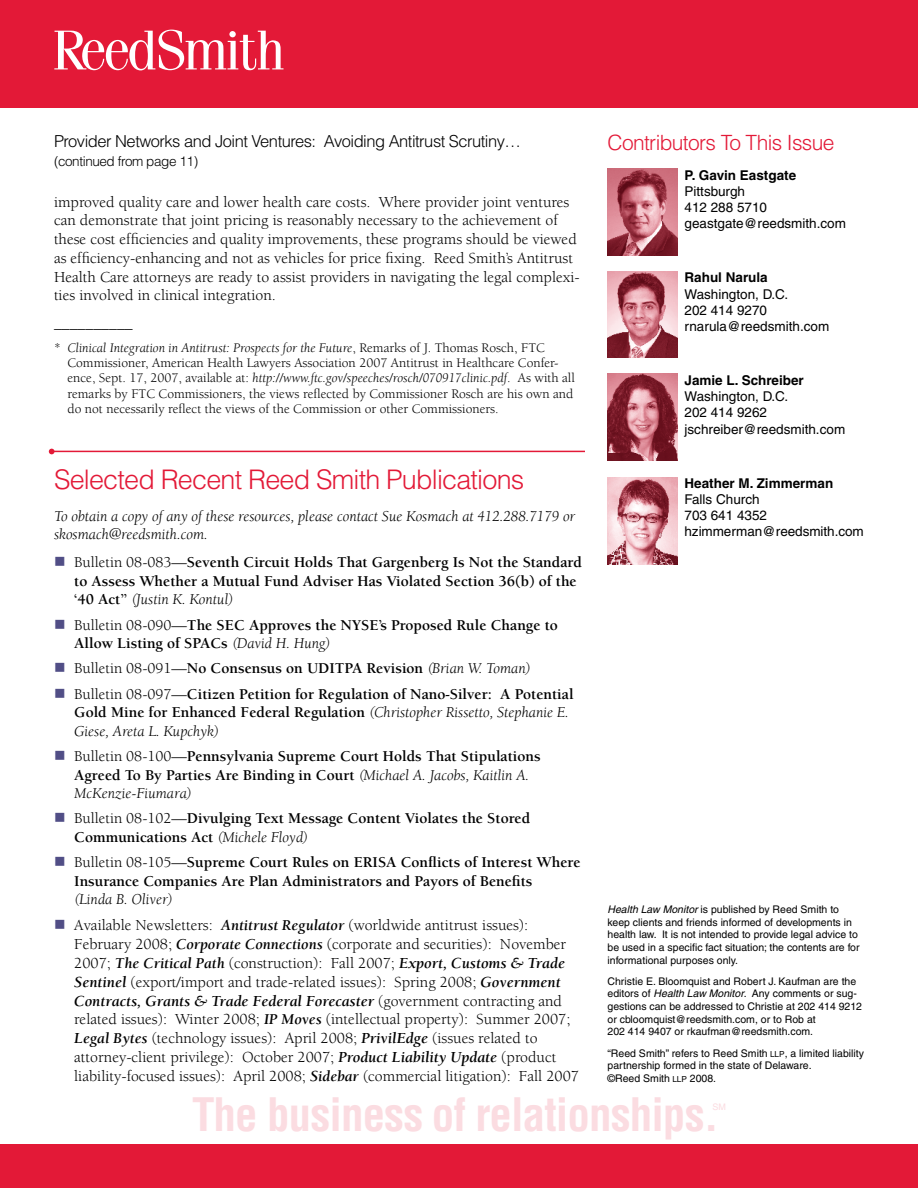
<style>
.page{position:relative;width:918px;height:1188px;background:#fff}
.page>*{position:absolute;margin:0;border:0;box-sizing:border-box;transform-origin:0 0}
.t1{font:700 condensed 45px "Helvetica LT Std";letter-spacing:-.02em;color:#fbdce1}
.t2{font:300 27px "Helvetica LT Std";letter-spacing:-.03em;color:#e31937}
.t3{font:300 21px "Helvetica LT Std";letter-spacing:-.03em;color:#e31937}
.t4{font:300 16.5px "Helvetica LT Std";letter-spacing:-.03em;color:#000}
.t5{font:15.75px/18.9px "Berkeley";color:#000}
.t6{font:700 15.45px/18.6px "Berkeley";color:#000}
.t7{font:italic 15.45px/18.6px "Berkeley";color:#000}
.t8{font:13.5px/15.3px "Berkeley";color:#000}
.t9{font:13.5px/16.2px "Helvetica";color:#000}
.t10{font:700 13.5px "Helvetica";color:#000}
.t11{font:300 13.5px "Helvetica LT Std";letter-spacing:-.03em;color:#000}
.t12{font:10.5px/12.6px "Helvetica";color:#000}
.t13{font:9px "Helvetica";color:#fbdce1}
.s1{font-style:italic}
.s2{color:#514e86}
.s3{font-weight:400}
.s4{font-weight:400;font-style:italic}
.s5{font-size:15.45px}
.s6{font-weight:700;font-style:italic;font-size:15.45px}
.s7{font-weight:700;font-style:italic}
.s8{font-size:8.25px}
</style>
<div class="page">
<div style="left:0;top:0;width:918px;height:108px;background:#e31937"></div>
<div style="left:0;top:1145px;width:918px;height:43px;background:#e31937"></div>
<svg style="left:54px;top:30px;width:229px;height:40px"></svg>
<img style="left:608px;top:169px;width:70px;height:86px">
<img style="left:608px;top:271px;width:70px;height:87px">
<img style="left:608px;top:374px;width:70px;height:86px">
<img style="left:608px;top:478px;width:70px;height:86px">
<hr style="left:52px;top:451px;width:533px;height:1px;background:#e31937">
<svg style="left:49px;top:449px;width:6px;height:5px"></svg>
<p class="t4" style="left:54px;top:131px;width:469px">Provider Networks and Joint Ventures: Avoiding Antitrust Scrutiny…</p>
<p class="t11" style="left:54px;top:153px;width:146px">(continued from page 11)</p>
<p class="t5" style="left:54px;top:193px;width:527px">improved quality care and lower health care costs. Where provider joint ventures can demonstrate that joint pricing is reasonably necessary to the achievement of these cost efficiencies and quality improvements, these programs should be viewed as efficiency-enhancing and not as vehicles for price fixing. Reed Smith’s Antitrust Health Care attorneys are ready to assist providers in navigating the legal complexi&shy;ties involved in clinical integration.</p>
<p class="t5" style="left:54px;top:314px;width:80px">__________</p>
<p class="t8" style="left:68px;top:340px;width:509px;text-indent:-14px">* <span class="s1">Clinical Integration in Antitrust: Prospects for the Future</span>, Remarks of J. Thomas Rosch, FTC Commissioner, American Health Lawyers Association 2007 Antitrust in Healthcare Confer&shy;ence, Sept. 17, 2007, available at: <span class="s1">http://www.ftc.gov/speeches/rosch/070917clinic.pdf</span>. As with all remarks by FTC Commissioners, the views reflected by Commissioner Rosch are his own and do not necessarily reflect the views of the Commission or other Commissioners.</p>
<h2 class="t2" style="left:54px;top:462px;width:472px">Selected Recent Reed Smith Publications</h2>
<p class="t7" style="left:54px;top:507px;width:523px">To obtain a copy of any of these resources, please contact Sue Kosmach at 412.288.7179 or skosmach@reedsmith.com.</p>
<p class="t6" style="left:74px;top:553px;width:509px;text-indent:-20px"><span class="s2">■</span> <span class="s3">Bulletin 08-083—</span>Seventh Circuit Holds That Gargenberg Is Not the Standard to Assess Whether a Mutual Fund Adviser Has Violated Section 36(b) of the ‘40 Act” <span class="s4">(Justin K. Kontul)</span></p>
<p class="t6" style="left:74px;top:616px;width:485px;text-indent:-20px"><span class="s2">■</span> <span class="s3">Bulletin 08-090—</span>The SEC Approves the NYSE’s Proposed Rule Change to<br>Allow Listing of SPACs <span class="s4">(David H. Hung)</span></p>
<p class="t6" style="left:54px;top:659px;width:478px"><span class="s2">■</span> <span class="s3">Bulletin 08-091—</span>No Consensus on UDITPA Revision <span class="s4">(Brian W. Toman)</span></p>
<p class="t6" style="left:74px;top:685px;width:501px;text-indent:-20px"><span class="s2">■</span> <span class="s3">Bulletin 08-097—</span>Citizen Petition for Regulation of Nano-Silver: A Potential<br>Gold Mine for Enhanced Federal Regulation <span class="s4">(Christopher Rissetto, Stephanie E.<br>Giese, Areta L. Kupchyk)</span></p>
<p class="t6" style="left:74px;top:747px;width:468px;text-indent:-20px"><span class="s2">■</span> <span class="s3">Bulletin 08-100—</span>Pennsylvania Supreme Court Holds That Stipulations<br>Agreed To By Parties Are Binding in Court <span class="s4">(Michael A. Jacobs, Kaitlin A.<br>McKenzie-Fiumara)</span></p>
<p class="t6" style="left:74px;top:810px;width:458px;text-indent:-20px"><span class="s2">■</span> <span class="s3">Bulletin 08-102—</span>Divulging Text Message Content Violates the Stored<br>Communications Act <span class="s4">(Michele Floyd)</span></p>
<p class="t6" style="left:74px;top:853px;width:508px;text-indent:-20px"><span class="s2">■</span> <span class="s3">Bulletin 08-105—</span>Supreme Court Rules on ERISA Conflicts of Interest Where<br>Insurance Companies Are Plan Administrators and Payors of Benefits</p>
<p class="t7" style="left:74px;top:891px;width:100px">(Linda B. Oliver)</p>
<p class="t5" style="left:74px;top:916px;width:506px;text-indent:-20px"><span class="s2">■</span> <span class="s5">A</span>vailable Newsletters: <span class="s6">Antitrust Regulator</span> (worldwide antitrust issues):<br>February 2008; <span class="s6">Corporate Connections</span> (corporate and securities): November 2007; <span class="s6">The Critical Path</span> (construction): Fall 2007; <span class="s7">Export, Customs &amp; Trade Sentinel</span> (export/import and trade-related issues): Spring 2008; <span class="s7">Government Contracts, Grants &amp; Trade Federal Forecaster</span> (government contracting and related issues): Winter 2008; <span class="s6">IP Moves</span> (intellectual property): Summer 2007; <span class="s7">L</span><span class="s6">egal Bytes</span> (technology issues): April 2008; <span class="s7">PrivilEdge</span> (issues related to attorney-client privilege): October 2007; <span class="s7">Product Liability Update</span> (product liability-focused issues): April 2008; <span class="s7">S</span><span class="s6">idebar</span> (commercial litigation): Fall 2007</p>
<h3 class="t3" style="left:608px;top:130px;width:229px">Contributors To This Issue</h3>
<p class="t10" style="left:685px;top:167px;width:113px">P. Gavin Eastgate</p>
<p class="t9" style="left:685px;top:183px;width:163px">Pittsburgh<br>412 288 5710 geastgate@reedsmith.com</p>
<p class="t10" style="left:685px;top:269px;width:85px">Rahul Narula</p>
<p class="t9" style="left:685px;top:286px;width:146px">Washington, D.C.<br>202 414 9270 rnarula@reedsmith.com</p>
<p class="t10" style="left:685px;top:372px;width:121px">Jamie L. Schreiber</p>
<p class="t9" style="left:685px;top:388px;width:162px">Washington, D.C.<br>202 414 9262 jschreiber@reedsmith.com</p>
<p class="t10" style="left:685px;top:475px;width:150px">Heather M. Zimmerman</p>
<p class="t9" style="left:685px;top:491px;width:181px">Falls Church<br>703 641 4352 hzimmerman@reedsmith.com</p>
<p class="t12" style="left:607px;top:903px;width:254px"><span class="s1">Health Law Monitor</span> is published by Reed Smith to keep clients and friends informed of developments in health law. It is not intended to provide legal advice to be used in a specific fact situation; the contents are for informational purposes only.</p>
<p class="t12" style="left:607px;top:975px;width:256px">Christie E. Bloomquist and Robert J. Kaufman are the editors of <span class="s1">Health Law Monitor</span>. Any comments or sug&shy;gestions can be addressed to Christie at 202 414 9212 or cbloomquist@reedsmith.com, or to Rob at<br>202 414 9407 or rkaufman@reedsmith.com.</p>
<p class="t12" style="left:607px;top:1047px;width:258px">“Reed Smith” refers to Reed Smith <span class="s8">LLP</span>, a limited liability partnership formed in the state of Delaware.<br>©Reed Smith <span class="s8">LLP</span> 2008.</p>
<h1 class="t1" style="left:192px;top:1087px;width:528px">The business of relationships.</h1>
<p class="t13" style="left:712px;top:1102px;width:15px">SM</p>
</div>
